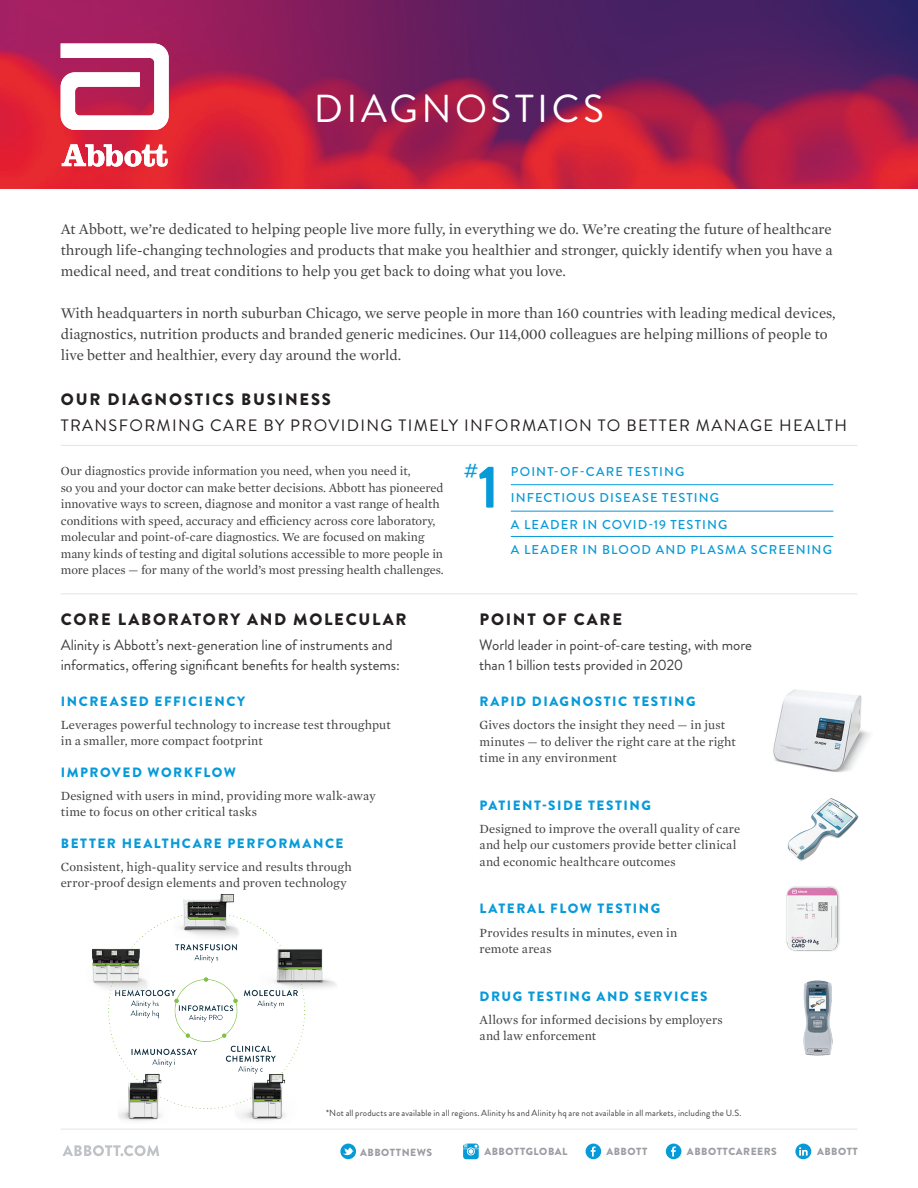
<style>
.page{position:relative;width:918px;height:1188px;background:#fff}
.page>*{position:absolute;margin:0;border:0;box-sizing:border-box;transform-origin:0 0}
.t1{font:700 60px "Brandon Grotesque";color:#069ad9}
.t2{font:39px "Brandon Grotesque";letter-spacing:.09em;color:#fff}
.t3{font:600 24px "Mercury Text G1";color:#069ad9}
.Project_Title{font:16.5px/25.5px "Brandon Grotesque";letter-spacing:.08em;color:#231f20}
.Project_Title-2{font:900 16.5px "Brandon Grotesque";letter-spacing:.11em;color:#231f20}
.t4{font:15px/21px "Mercury Text G1";color:#3e3e3f;text-align:justify}
.t5{font:15px/19.5px "Brandon Grotesque";letter-spacing:-.005em;color:#3e3e3f}
.Project_Title-3{font:900 13.5px "Brandon Grotesque";letter-spacing:.115em;color:#069ad9}
.t6{font:500 12.9px "Brandon Grotesque";letter-spacing:.09em;color:#069ad9}
.Project_Title-4{font:12.75px/16.5px "Mercury Text G1";letter-spacing:.005em;color:#3e3e3f}
.t7{font:12.6px/16.5px "Mercury Text G1";color:#3e3e3f}
.t8{font:900 10.35px "Brandon Grotesque";letter-spacing:.05em;color:#9a9da2}
.t9{font:9px "Brandon Grotesque";letter-spacing:.01em;color:#3e3e3f}
.s1{font-weight:900}
</style>
<div class="page">
<img style="left:0;top:0;width:918px;height:189px">
<svg style="left:61px;top:44px;width:108px;height:86px"></svg>
<svg style="left:62px;top:144px;width:106px;height:23px"></svg>
<hr style="left:61px;top:445px;width:796px;height:1px;background:#e2e4e2">
<hr style="left:61px;top:593px;width:796px;height:1px;background:#e2e4e2">
<hr style="left:511px;top:484px;width:322px;height:1px;background:#069ad9">
<hr style="left:511px;top:511px;width:322px;height:1px;background:#069ad9">
<hr style="left:511px;top:536px;width:322px;height:1px;background:#069ad9">
<img style="left:787px;top:798px;width:72px;height:63px">
<img style="left:773px;top:689px;width:97px;height:83px">
<img style="left:803px;top:980px;width:30px;height:76px">
<img style="left:92px;top:894px;width:244px;height:227px">
<img style="left:786px;top:886px;width:54px;height:65px">
<hr style="left:61px;top:1129px;width:796px;height:1px;background:#e2e4e2">
<svg style="left:63px;top:1145px;width:96px;height:11px"></svg>
<svg style="left:666px;top:1144px;width:15px;height:15px"></svg>
<svg style="left:586px;top:1144px;width:15px;height:15px"></svg>
<svg style="left:463px;top:1144px;width:16px;height:15px"></svg>
<svg style="left:340px;top:1144px;width:16px;height:15px"></svg>
<svg style="left:795px;top:1144px;width:16px;height:15px"></svg>
<p class="t2" style="left:314px;top:82px;width:291px">DIAGNOSTICS</p>
<p class="t4" style="left:61px;top:218px;width:773px">At Abbott, we’re dedicated to helping people live more fully, in everything we do. We’re creating the future of healthcare through life-changing technologies and products that make you healthier and stronger, quickly identify when you have a medical need, and treat conditions to help you get back to doing what you love.</p>
<p class="t4" style="left:61px;top:302px;width:776px;text-align:left">With headquarters in north suburban Chicago, we serve people in more than 160 countries with leading medical devices, diagnostics, nutrition products and branded generic medicines. Our 114,000 colleagues are helping millions of people to live better and healthier, every day around the world.</p>
<p class="Project_Title" style="left:61px;top:387px;width:788px"><span class="s1">OUR DIAGNOSTICS BUSINESS<br></span>TRANSFORMING CARE BY PROVIDING TIMELY INFORMATION TO BETTER MANAGE HEALTH</p>
<p class="t7" style="left:61px;top:462px;width:385px">Our diagnostics provide information you need, when you need it,<br>so you and your doctor can make better decisions. Abbott has pioneered innovative ways to screen, diagnose and monitor a vast range of health conditions with speed, accuracy and efficiency across core laboratory, molecular and point-of-care diagnostics. We are focused on making many kinds of testing and digital solutions accessible to more people in more places — for many of the world’s most pressing health challenges.</p>
<p class="Project_Title-2" style="left:61px;top:608px;width:347px">CORE LABORATORY AND MOLECULAR</p>
<p class="t5" style="left:61px;top:635px;width:341px">Alinity is Abbott’s next-generation line of instruments and informatics, offering significant benefits for health systems:</p>
<p class="Project_Title-3" style="left:61px;top:692px;width:186px">INCREASED EFFICIENCY</p>
<p class="Project_Title-4" style="left:61px;top:716px;width:331px">Leverages powerful technology to increase test throughput in a smaller, more compact footprint</p>
<p class="Project_Title-3" style="left:61px;top:763px;width:177px">IMPROVED WORKFLOW</p>
<p class="Project_Title-4" style="left:61px;top:786px;width:316px">Designed with users in mind, providing more walk-away time to focus on other critical tasks</p>
<p class="Project_Title-3" style="left:61px;top:834px;width:284px">BETTER HEALTHCARE PERFORMANCE</p>
<p class="Project_Title-4" style="left:61px;top:857px;width:293px">Consistent, high-quality service and results through error-proof design elements and proven technology</p>
<p class="t3" style="left:464px;top:452px;width:17px">#</p>
<p class="t1" style="left:478px;top:445px;width:23px">1</p>
<p class="t6" style="left:511px;top:463px;width:175px">POINT-OF-CARE TESTING</p>
<p class="t6" style="left:511px;top:489px;width:210px">INFECTIOUS DISEASE TESTING</p>
<p class="t6" style="left:511px;top:515px;width:218px">A LEADER IN COVID-19 TESTING</p>
<p class="t6" style="left:511px;top:540px;width:323px">A LEADER IN BLOOD AND PLASMA SCREENING</p>
<p class="Project_Title-2" style="left:479px;top:608px;width:144px">POINT OF CARE</p>
<p class="t5" style="left:479px;top:635px;width:274px">World leader in point-of-care testing, with more than 1 billion tests provided in 2020</p>
<p class="Project_Title-3" style="left:480px;top:692px;width:218px">RAPID DIAGNOSTIC TESTING</p>
<p class="Project_Title-4" style="left:480px;top:716px;width:258px">Gives doctors the insight they need — in just minutes — to deliver the right care at the right time in any environment</p>
<p class="Project_Title-3" style="left:480px;top:795px;width:173px">PATIENT-SIDE TESTING</p>
<p class="Project_Title-4" style="left:480px;top:820px;width:262px">Designed to improve the overall quality of care and help our customers provide better clinical and economic healthcare outcomes</p>
<p class="Project_Title-3" style="left:480px;top:899px;width:182px">LATERAL FLOW TESTING</p>
<p class="Project_Title-4" style="left:480px;top:924px;width:199px">Provides results in minutes, even in remote areas</p>
<p class="Project_Title-3" style="left:480px;top:986px;width:230px">DRUG TESTING AND SERVICES</p>
<p class="Project_Title-4" style="left:480px;top:1011px;width:245px">Allows for informed decisions by employers and law enforcement</p>
<p class="t9" style="left:326px;top:1107px;width:417px">*Not all products are available in all regions. Alinity hs and Alinity hq are not available in all markets, including the U.S.</p>
<p class="t8" style="left:360px;top:1145px;width:73px">ABBOTTNEWS</p>
<p class="t8" style="left:484px;top:1144px;width:85px">ABBOTTGLOBAL</p>
<p class="t8" style="left:606px;top:1144px;width:42px">ABBOTT</p>
<p class="t8" style="left:687px;top:1144px;width:91px">ABBOTTCAREERS</p>
<p class="t8" style="left:817px;top:1144px;width:42px">ABBOTT</p>
</div>
